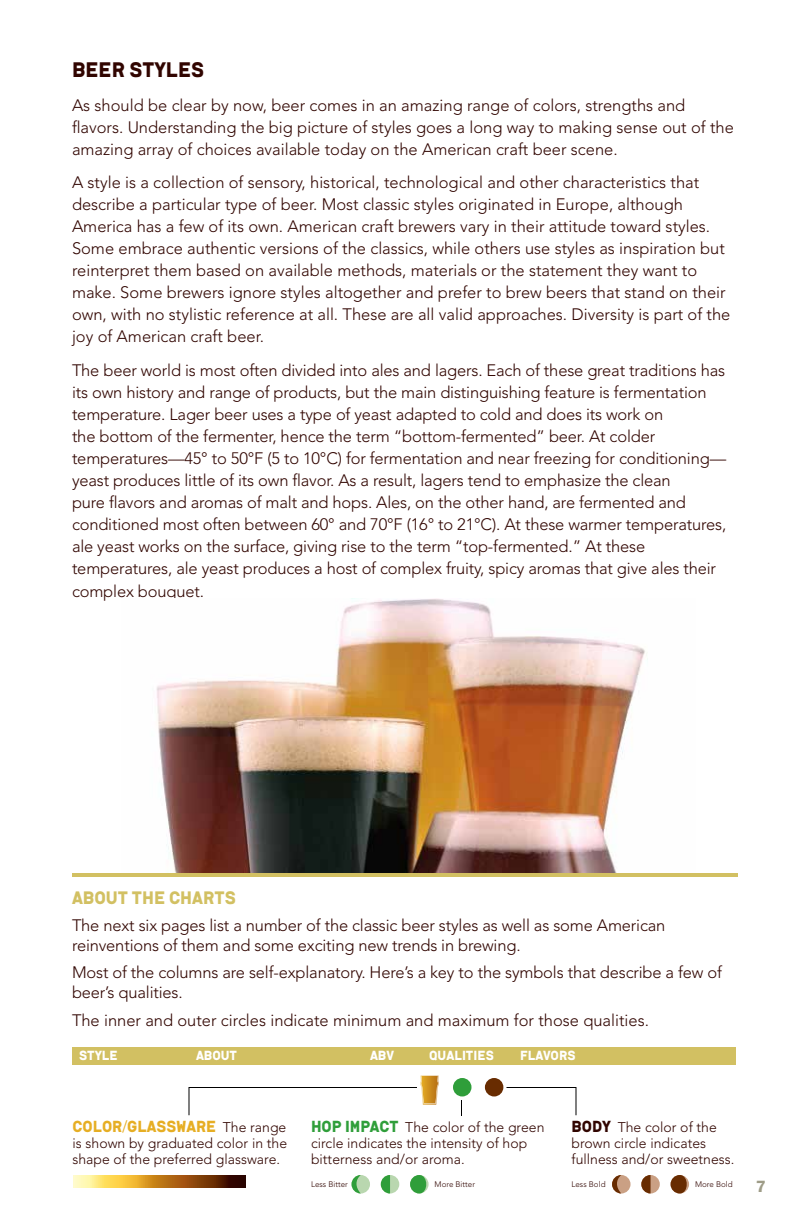
<style>
.page{position:relative;width:792px;height:1224px;background:#fff}
.page>*{position:absolute;margin:0;border:0;box-sizing:border-box;transform-origin:0 0}
.t1{font:21px "td BASTAR Dbold";color:#310500}
.t2{font:18px "td BASTAR Dbold";color:#d2c062}
.t3{font:300 16.4px/22px "Avenir";letter-spacing:-.01em;color:#310500}
.t4{font:600 16.4px "Franklin Gothic";color:#9e9c87}
.t5{font:16px "td BASTAR Dbold";color:#e6ae24}
.t6{font:300 14px/16px "Avenir";color:#310500}
.t7{font:13.2px "td BASTAR Dbold";color:#fff}
.t8{font:300 8px "Avenir";color:#310500}
.s1{font-family:"Avenir";font-weight:300;font-size:14px;color:#310500}
.s2{font-family:"td BASTAR Dbold";font-weight:400;font-size:16px;color:#2f9e3a}
.s3{font-family:"td BASTAR Dbold";font-weight:400;font-size:16px}
</style>
<div class="page">
<div style="left:72px;top:1047px;width:664px;height:18px;background:#d2c062"></div>
<svg style="left:506px;top:1087px;width:70px;height:28px"></svg>
<svg style="left:188px;top:1075px;width:251px;height:40px"></svg>
<svg style="left:74px;top:1175px;width:172px;height:13px;background:#b48131"></svg>
<div style="left:453px;top:1078px;width:19px;height:19px;background:#2f9e3a;border-radius:50%"></div>
<div style="left:485px;top:1078px;width:18px;height:19px;background:#682c01;border-radius:50%"></div>
<img style="left:156px;top:599px;width:489px;height:274px">
<hr style="left:72px;top:873px;width:666px;height:4px;background:#d2c062">
<div style="left:641px;top:1175px;width:19px;height:19px;background:#caa084;border-radius:50%"></div>
<svg style="left:641px;top:1175px;width:10px;height:19px"></svg>
<div style="left:612px;top:1175px;width:19px;height:19px;background:#caa084;border-radius:50%"></div>
<svg style="left:612px;top:1175px;width:9px;height:19px"></svg>
<svg style="left:671px;top:1175px;width:18px;height:19px"></svg>
<div style="left:381px;top:1175px;width:18px;height:19px;background:#b9d7af;border-radius:50%"></div>
<svg style="left:381px;top:1175px;width:9px;height:19px"></svg>
<div style="left:352px;top:1175px;width:18px;height:19px;background:#b9d7af;border-radius:50%"></div>
<svg style="left:352px;top:1175px;width:9px;height:19px"></svg>
<svg style="left:410px;top:1175px;width:19px;height:19px"></svg>
<p class="t1" style="left:72px;top:57px;width:134px">BEER STYLES</p>
<p class="t3" style="left:72px;top:94px;width:663px">As should be clear by now, beer comes in an amazing range of colors, strengths and flavors. Understanding the big picture of styles goes a long way to making sense out of the amazing array of choices available today on the American craft beer scene.</p>
<p class="t3" style="left:72px;top:172px;width:660px">A style is a collection of sensory, historical, technological and other characteristics that describe a particular type of beer. Most classic styles originated in Europe, although America has a few of its own. American craft brewers vary in their attitude toward styles.<br>Some embrace authentic versions of the classics, while others use styles as inspiration but reinterpret them based on available methods, materials or the statement they want to make. Some brewers ignore styles altogether and prefer to brew beers that stand on their own, with no stylistic reference at all. These are all valid approaches. Diversity is part of the joy of American craft beer.</p>
<p class="t3" style="left:72px;top:359px;width:656px">The beer world is most often divided into ales and lagers. Each of these great traditions has its own history and range of products, but the main distinguishing feature is fermentation temperature. Lager beer uses a type of yeast adapted to cold and does its work on<br>the bottom of the fermenter, hence the term “bottom-fermented” beer. At colder temperatures—45° to 50°F (5 to 10°C) for fermentation and near freezing for conditioning— yeast produces little of its own flavor. As a result, lagers tend to emphasize the clean<br>pure flavors and aromas of malt and hops. Ales, on the other hand, are fermented and conditioned most often between 60° and 70°F (16° to 21°C). At these warmer temperatures, ale yeast works on the surface, giving rise to the term “top-fermented.” At these temperatures, ale yeast produces a host of complex fruity, spicy aromas that give ales their complex bouquet.</p>
<p class="t2" style="left:72px;top:887px;width:165px">ABOUT THE CHARTS</p>
<p class="t3" style="left:72px;top:916px;width:595px;line-height:20px">The next six pages list a number of the classic beer styles as well as some American reinventions of them and some exciting new trends in brewing.</p>
<p class="t3" style="left:72px;top:963px;width:651px;line-height:20px">Most of the columns are self-explanatory. Here’s a key to the symbols that describe a few of beer’s qualities.</p>
<p class="t3" style="left:72px;top:1009px;width:579px">The inner and outer circles indicate minimum and maximum for those qualities.</p>
<p class="t7" style="left:79px;top:1047px;width:40px">STYLE</p>
<p class="t7" style="left:196px;top:1047px;width:43px">ABOUT</p>
<p class="t7" style="left:370px;top:1047px;width:26px">ABV</p>
<p class="t7" style="left:429px;top:1047px;width:66px">QUALITIES</p>
<p class="t7" style="left:520px;top:1047px;width:57px">FLAVORS</p>
<p class="t5" style="left:72px;top:1117px;width:215px">COLOR/GLASSWARE <span class="s1">The range</span></p>
<p class="t6" style="left:72px;top:1135px;width:216px">is shown by graduated color in the shape of the preferred glassware.</p>
<p class="t6" style="left:311px;top:1119px;width:235px"><span class="s2">HOP IMPACT</span> The color of the green circle indicates the intensity of hop bitterness and/or aroma.</p>
<p class="t6" style="left:572px;top:1119px;width:165px"><span class="s3">BODY</span> The color of the brown circle indicates fullness and/or sweetness.</p>
<p class="t8" style="left:311px;top:1180px;width:38px">Less Bitter</p>
<p class="t8" style="left:435px;top:1180px;width:42px">More Bitter</p>
<p class="t8" style="left:572px;top:1180px;width:36px">Less Bold</p>
<p class="t8" style="left:695px;top:1180px;width:39px">More Bold</p>
<p class="t4" style="left:756px;top:1177px;width:11px">7</p>
</div>
